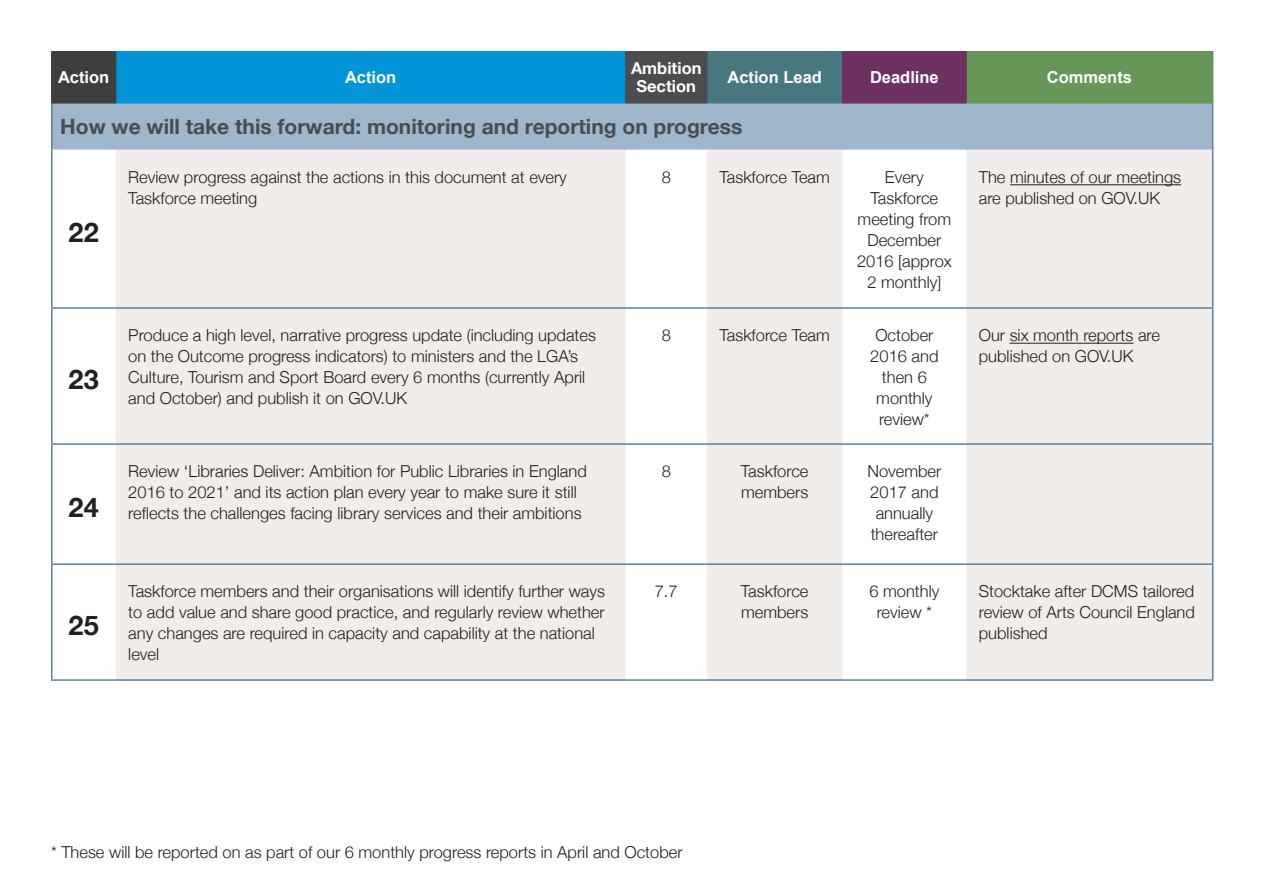
<style>
.page{position:relative;width:1263px;height:893px;background:#fff}
.page>*{position:absolute;margin:0;border:0;box-sizing:border-box;transform-origin:0 0}
.Heading_1_0{font:700 27px "Helvetica Neue";color:#231f20}
.Merged{font:700 21px "Helvetica Neue";color:#4b4c4d}
.Body{font:300 16.5px/21px "Helvetica Neue";color:#231f20}
.Lead{font:300 16.5px/21px "Helvetica Neue";color:#231f20;text-align:center}
.t1{font:700 16.5px "Arial";color:#fff}
.t2{font:700 16.5px "Helvetica Neue";color:#fff}
.Heading_1_0-2{font:300 16.5px "Helvetica Neue";color:#231f20}
</style>
<div class="page">
<div style="left:52px;top:52px;width:64px;height:51px;background:#3e3e3f"></div>
<div style="left:116px;top:52px;width:510px;height:51px;background:#0095d9"></div>
<div style="left:626px;top:52px;width:81px;height:51px;background:#4b4c4d"></div>
<div style="left:707px;top:52px;width:136px;height:51px;background:#47787d"></div>
<div style="left:843px;top:52px;width:123px;height:51px;background:#6e305e"></div>
<div style="left:966px;top:52px;width:247px;height:51px;background:#669758"></div>
<div style="left:52px;top:103px;width:1161px;height:47px;background:#a0b6cb"></div>
<div style="left:116px;top:150px;width:1096px;height:529px;background:#f0edea"></div>
<svg style="left:626px;top:150px;width:340px;height:529px"></svg>
<hr style="left:51px;top:104px;width:2px;height:46px;background:#5b819f">
<hr style="left:1212px;top:104px;width:1px;height:46px;background:#5b819f">
<hr style="left:51px;top:150px;width:2px;height:157px;background:#5b819f">
<hr style="left:1212px;top:150px;width:1px;height:157px;background:#5b819f">
<hr style="left:51px;top:309px;width:2px;height:134px;background:#5b819f">
<hr style="left:1212px;top:309px;width:1px;height:134px;background:#5b819f">
<hr style="left:51px;top:445px;width:2px;height:118px;background:#5b819f">
<hr style="left:1212px;top:445px;width:1px;height:118px;background:#5b819f">
<hr style="left:51px;top:565px;width:2px;height:114px;background:#5b819f">
<hr style="left:1212px;top:565px;width:1px;height:114px;background:#5b819f">
<hr style="left:116px;top:51px;width:509px;height:2px;background:#0095d9">
<hr style="left:967px;top:51px;width:246px;height:2px;background:#669758">
<hr style="left:625px;top:53px;width:2px;height:49px;background:#4b4c4d">
<hr style="left:625px;top:51px;width:82px;height:2px;background:#4b4c4d">
<hr style="left:842px;top:51px;width:125px;height:2px;background:#6e305e">
<hr style="left:965px;top:53px;width:2px;height:49px;background:#6e305e">
<hr style="left:51px;top:679px;width:65px;height:2px;background:#5b819f">
<hr style="left:116px;top:679px;width:510px;height:2px;background:#5b819f">
<hr style="left:626px;top:679px;width:81px;height:2px;background:#5b819f">
<hr style="left:707px;top:679px;width:136px;height:2px;background:#5b819f">
<hr style="left:843px;top:679px;width:123px;height:2px;background:#5b819f">
<hr style="left:966px;top:679px;width:247px;height:2px;background:#5b819f">
<hr style="left:51px;top:307px;width:65px;height:2px;background:#5b819f">
<hr style="left:116px;top:307px;width:510px;height:2px;background:#5b819f">
<hr style="left:626px;top:307px;width:81px;height:2px;background:#5b819f">
<hr style="left:707px;top:307px;width:136px;height:2px;background:#5b819f">
<hr style="left:843px;top:307px;width:123px;height:2px;background:#5b819f">
<hr style="left:966px;top:307px;width:247px;height:2px;background:#5b819f">
<hr style="left:51px;top:563px;width:65px;height:2px;background:#5b819f">
<hr style="left:116px;top:563px;width:510px;height:2px;background:#5b819f">
<hr style="left:626px;top:563px;width:81px;height:2px;background:#5b819f">
<hr style="left:707px;top:563px;width:136px;height:2px;background:#5b819f">
<hr style="left:843px;top:563px;width:123px;height:2px;background:#5b819f">
<hr style="left:966px;top:563px;width:247px;height:2px;background:#5b819f">
<hr style="left:51px;top:443px;width:65px;height:2px;background:#5b819f">
<hr style="left:116px;top:443px;width:510px;height:2px;background:#5b819f">
<hr style="left:626px;top:443px;width:81px;height:2px;background:#5b819f">
<hr style="left:707px;top:443px;width:136px;height:2px;background:#5b819f">
<hr style="left:843px;top:443px;width:123px;height:2px;background:#5b819f">
<hr style="left:966px;top:443px;width:247px;height:2px;background:#5b819f">
<hr style="left:51px;top:51px;width:65px;height:2px;background:#3e3e3f">
<hr style="left:116px;top:102px;width:509px;height:2px;background:#0095d9">
<hr style="left:625px;top:102px;width:82px;height:2px;background:#4b4c4d">
<hr style="left:842px;top:102px;width:125px;height:2px;background:#6e305e">
<hr style="left:51px;top:102px;width:65px;height:2px;background:#3e3e3f">
<hr style="left:707px;top:102px;width:135px;height:2px;background:#47787d">
<hr style="left:707px;top:51px;width:135px;height:2px;background:#47787d">
<hr style="left:967px;top:102px;width:246px;height:2px;background:#669758">
<hr style="left:51px;top:53px;width:2px;height:49px;background:#3e3e3f">
<hr style="left:842px;top:53px;width:1px;height:49px;background:#6e305e">
<hr style="left:1010px;top:185px;width:171px;height:1px;background:#231f20">
<hr style="left:1010px;top:343px;width:123px;height:1px;background:#231f20">
<p class="t2" style="left:631px;top:55px;width:72px">Ambition</p>
<p class="t2" style="left:636px;top:73px;width:61px">Section</p>
<p class="t1" style="left:727px;top:67px;width:96px">Action Lead</p>
<p class="t1" style="left:870px;top:67px;width:70px">Deadline</p>
<p class="t1" style="left:1047px;top:67px;width:87px">Comments</p>
<p class="Merged" style="left:60px;top:110px;width:683px">How we will take this forward: monitoring and reporting on progress</p>
<p class="t1" style="left:58px;top:67px;width:53px">Action</p>
<p class="t1" style="left:345px;top:67px;width:53px">Action</p>
<p class="Heading_1_0" style="left:69px;top:211px;width:32px">22</p>
<p class="Heading_1_0" style="left:69px;top:358px;width:32px">23</p>
<p class="Heading_1_0" style="left:69px;top:486px;width:32px">24</p>
<p class="Heading_1_0" style="left:69px;top:604px;width:32px">25</p>
<p class="Body" style="left:128px;top:165px;width:440px">Review progress against the actions in this document at every<br>Taskforce meeting</p>
<p class="Heading_1_0-2" style="left:662px;top:163px;width:11px">8</p>
<p class="Lead" style="left:719px;top:165px;width:112px">Taskforce Team</p>
<p class="Lead" style="left:857px;top:165px;width:96px">Every<br>Taskforce meeting from<br>December<br>2016 [approx<br>2 monthly]</p>
<p class="Body" style="left:979px;top:165px;width:204px">The minutes of our meetings are published on GOV.UK</p>
<p class="Body" style="left:128px;top:324px;width:469px">Produce a high level, narrative progress update (including updates on the Outcome progress indicators) to ministers and the LGA’s Culture, Tourism and Sport Board every 6 months (currently April and October) and publish it on GOV.UK</p>
<p class="Heading_1_0-2" style="left:662px;top:322px;width:11px">8</p>
<p class="Lead" style="left:719px;top:324px;width:112px">Taskforce Team</p>
<p class="Lead" style="left:870px;top:324px;width:70px">October<br>2016 and then 6 monthly review*</p>
<p class="Body" style="left:979px;top:324px;width:183px">Our six month reports are published on GOV.UK</p>
<p class="Body" style="left:128px;top:460px;width:460px">Review ‘Libraries Deliver: Ambition for Public Libraries in England<br>2016 to 2021’ and its action plan every year to make sure it still reflects the challenges facing library services and their ambitions</p>
<p class="Heading_1_0-2" style="left:662px;top:458px;width:11px">8</p>
<p class="Lead" style="left:741px;top:460px;width:69px;text-align:left">Taskforce members</p>
<p class="Lead" style="left:867px;top:460px;width:75px">November<br>2017 and annually thereafter</p>
<p class="Body" style="left:128px;top:580px;width:478px">Taskforce members and their organisations will identify further ways to add value and share good practice, and regularly review whether any changes are required in capacity and capability at the national level</p>
<p class="Heading_1_0-2" style="left:655px;top:578px;width:24px">7.7</p>
<p class="Lead" style="left:741px;top:580px;width:69px;text-align:left">Taskforce members</p>
<p class="Lead" style="left:869px;top:580px;width:71px">6 monthly review *</p>
<p class="Body" style="left:979px;top:580px;width:218px;text-align:justify">Stocktake after DCMS tailored review of Arts Council England published</p>
<p class="Body" style="left:51px;top:841px;width:633px">* These will be reported on as part of our 6 monthly progress reports in April and October</p>
</div>
